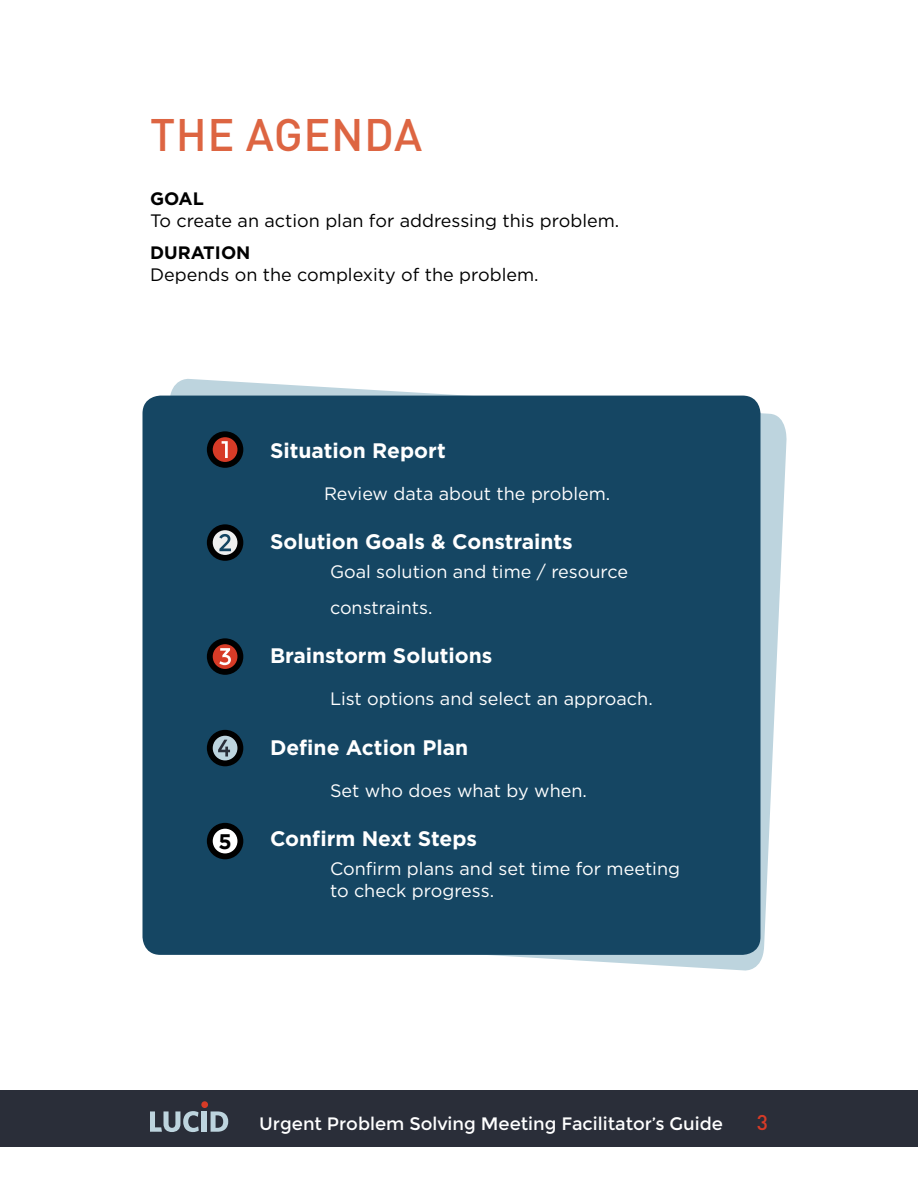
<style>
.page{position:relative;width:918px;height:1188px;background:#fff}
.page>*{position:absolute;margin:0;border:0;box-sizing:border-box;transform-origin:0 0}
.t1{font:500 45px "DIN Pro";letter-spacing:.01em;color:#dd6542}
.t2{font:700 21px "Gotham";color:#fff}
.t3{font:500 21px "DIN";color:#d73b27}
.t4{font:700 21px "Gotham";color:#000}
.t5{font:18px/36px "Gotham";color:#fff}
.t6{font:18px "Gotham";color:#000}
.t7{font:18px "Montserrat";color:#fff}
.t8{font:700 18px "Gotham";color:#000}
</style>
<div class="page">
<div style="left:0;top:1090px;width:918px;height:58px;background:#2a2e39"></div>
<svg style="left:150px;top:1111px;width:49px;height:21px"></svg>
<div style="left:202px;top:1111px;width:5px;height:21px;background:#bdd4de"></div>
<svg style="left:211px;top:1111px;width:17px;height:21px"></svg>
<div style="left:201px;top:1101px;width:7px;height:7px;background:#d73b27;border-radius:50%"></div>
<svg style="left:146px;top:379px;width:641px;height:592px"></svg>
<div style="left:142px;top:396px;width:618px;height:559px;background:#154663;border-radius:18px"></div>
<div style="left:207px;top:431px;width:36px;height:37px;background:#000;border-radius:50%"></div>
<div style="left:213px;top:437px;width:24px;height:25px;background:#d73b27;border-radius:50%"></div>
<svg style="left:222px;top:441px;width:6px;height:17px"></svg>
<div style="left:207px;top:524px;width:36px;height:37px;background:#000;border-radius:50%"></div>
<div style="left:213px;top:530px;width:24px;height:25px;background:#efefef;border-radius:50%"></div>
<svg style="left:219px;top:534px;width:12px;height:17px"></svg>
<div style="left:207px;top:638px;width:36px;height:37px;background:#000;border-radius:50%"></div>
<div style="left:213px;top:644px;width:24px;height:25px;background:#d73b27;border-radius:50%"></div>
<svg style="left:219px;top:648px;width:12px;height:17px"></svg>
<div style="left:207px;top:730px;width:36px;height:36px;background:#000;border-radius:50%"></div>
<div style="left:213px;top:736px;width:24px;height:24px;background:#bdd4de;border-radius:50%"></div>
<svg style="left:218px;top:740px;width:12px;height:17px"></svg>
<div style="left:207px;top:823px;width:36px;height:36px;background:#000;border-radius:50%"></div>
<div style="left:213px;top:829px;width:24px;height:24px;background:#fff;border-radius:50%"></div>
<h1 class="t1" style="left:150px;top:105px;width:273px">THE AGENDA</h1>
<p class="t8" style="left:150px;top:188px;width:55px">GOAL</p>
<p class="t6" style="left:150px;top:209px;width:471px">To create an action plan for addressing this problem.</p>
<p class="t8" style="left:150px;top:242px;width:102px">DURATION</p>
<p class="t6" style="left:150px;top:263px;width:390px">Depends on the complexity of the problem.</p>
<p class="t4" style="left:218px;top:829px;width:15px">5</p>
<p class="t2" style="left:270px;top:438px;width:177px">Situation Report</p>
<p class="t5" style="left:324px;top:475px;width:288px">Review data about the problem.</p>
<p class="t2" style="left:270px;top:530px;width:304px">Solution Goals &amp; Constraints</p>
<p class="t5" style="left:330px;top:553px;width:300px">Goal solution and time / resource constraints.</p>
<p class="t2" style="left:270px;top:644px;width:224px">Brainstorm Solutions</p>
<p class="t5" style="left:330px;top:681px;width:324px">List options and select an approach.</p>
<p class="t2" style="left:270px;top:735px;width:200px">Define Action Plan</p>
<p class="t5" style="left:330px;top:772px;width:258px">Set who does what by when.</p>
<p class="t2" style="left:270px;top:827px;width:209px">Confirm Next Steps</p>
<p class="t5" style="left:330px;top:857px;width:352px;line-height:22.5px">Confirm plans and set time for meeting to check progress.</p>
<p class="t7" style="left:259px;top:1113px;width:465px">Urgent Problem Solving Meeting Facilitator’s Guide</p>
<p class="t3" style="left:757px;top:1109px;width:13px">3</p>
</div>
